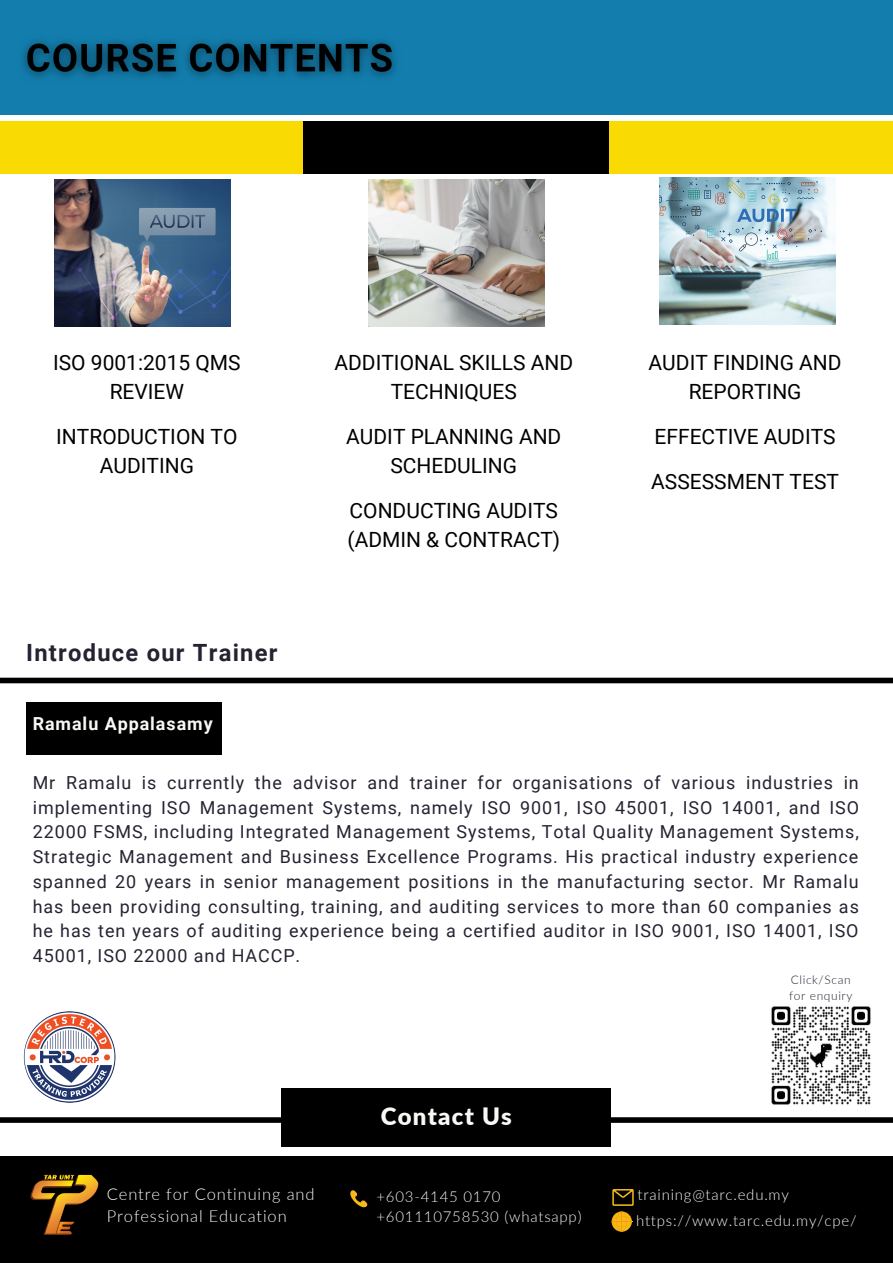
<style>
.page{position:relative;width:893px;height:1264px;background:#fff}
.page>*{position:absolute;margin:0;border:0;box-sizing:border-box;transform-origin:0 0}
.t1{font:900 24px "Lato";letter-spacing:.05em;color:#f9f8f5}
.t2{font:700 23.7px "Roboto";letter-spacing:.05em;color:#272232}
.t3{font:21px/29px "Roboto";color:#000;text-align:center}
.t4{font:18px/24.8px "Roboto";letter-spacing:.05em;color:#272232;text-align:justify}
.t5{font:700 18px "Roboto";letter-spacing:.05em;color:#f9f8f5}
.t6{font:300 16.5px/22.5px "Lato";letter-spacing:.05em;color:#f9f8f5}
.t7{font:300 15px/20.2px "Lato";letter-spacing:.05em;color:#f9f8f5}
.t8{font:300 12px/15.8px "Lato";letter-spacing:.05em;color:#272232}
</style>
<div class="page">
<div style="left:0;top:0;width:892px;height:115px;background:#137eae"></div>
<div style="left:0;top:1117px;width:892px;height:5px;background:#000"></div>
<div style="left:0;top:677px;width:892px;height:6px;background:#000"></div>
<div style="left:281px;top:1088px;width:330px;height:58px;background:#000"></div>
<img style="left:22px;top:39px;width:374px;height:40px">
<div style="left:291px;top:121px;width:329px;height:53px;background:#000"></div>
<div style="left:609px;top:121px;width:283px;height:53px;background:#f9da03"></div>
<div style="left:0;top:121px;width:303px;height:53px;background:#f9da03"></div>
<div style="left:26px;top:702px;width:195px;height:52px;background:#000"></div>
<img style="left:771px;top:1006px;width:100px;height:99px">
<img style="left:24px;top:1011px;width:91px;height:91px;border-radius:50%">
<div style="left:0;top:1156px;width:892px;height:106px;background:#000"></div>
<img style="left:24px;top:1164px;width:81px;height:82px;border-radius:50%">
<svg style="left:350px;top:1190px;width:17px;height:18px"></svg>
<svg style="left:612px;top:1189px;width:21px;height:16px"></svg>
<svg style="left:611px;top:1211px;width:20px;height:20px"></svg>
<img style="left:55px;top:179px;width:175px;height:147px">
<img style="left:368px;top:179px;width:176px;height:147px">
<img style="left:659px;top:177px;width:176px;height:147px">
<p class="t3" style="left:53px;top:348px;width:189px">ISO 9001:2015 QMS<br>REVIEW</p>
<p class="t3" style="left:56px;top:422px;width:183px">INTRODUCTION TO<br>AUDITING</p>
<h2 class="t2" style="left:26px;top:639px;width:253px">Introduce our Trainer</h2>
<p class="t5" style="left:33px;top:713px;width:181px">Ramalu Appalasamy</p>
<p class="t3" style="left:334px;top:348px;width:240px">ADDITIONAL SKILLS AND<br>TECHNIQUES</p>
<p class="t3" style="left:346px;top:422px;width:216px">AUDIT PLANNING AND<br>SCHEDULING</p>
<p class="t3" style="left:347px;top:496px;width:214px;text-align:left">CONDUCTING AUDITS (ADMIN &amp; CONTRACT)</p>
<p class="t3" style="left:648px;top:348px;width:194px">AUDIT FINDING AND<br>REPORTING</p>
<p class="t3" style="left:651px;top:414px;width:189px;line-height:45px;text-align:left">EFFECTIVE AUDITS<br>ASSESSMENT TEST</p>
<p class="t4" style="left:33px;top:770px;width:827px">Mr Ramalu is currently the advisor and trainer for organisations of various industries in implementing ISO Management Systems, namely ISO 9001, ISO 45001, ISO 14001, and ISO 22000 FSMS, including Integrated Management Systems, Total Quality Management Systems, Strategic Management and Business Excellence Programs. His practical industry experience spanned 20 years in senior management positions in the manufacturing sector. Mr Ramalu has been providing consulting, training, and auditing services to more than 60 companies as he has ten years of auditing experience being a certified auditor in ISO 9001, ISO 14001, ISO 45001, ISO 22000 and HACCP.</p>
<p class="t6" style="left:107px;top:1181px;width:209px">Centre for Continuing and<br>Professional Education</p>
<h1 class="t1" style="left:381px;top:1101px;width:132px">Contact Us</h1>
<p class="t8" style="left:789px;top:971px;width:65px">Click/Scan for enquiry</p>
<p class="t7" style="left:376px;top:1185px;width:206px">+603-4145 0170 +601110758530 (whatsapp)</p>
<p class="t7" style="left:636px;top:1181px;width:222px;line-height:25.8px">training@tarc.edu.my https://www.tarc.edu.my/cpe/</p>
</div>
